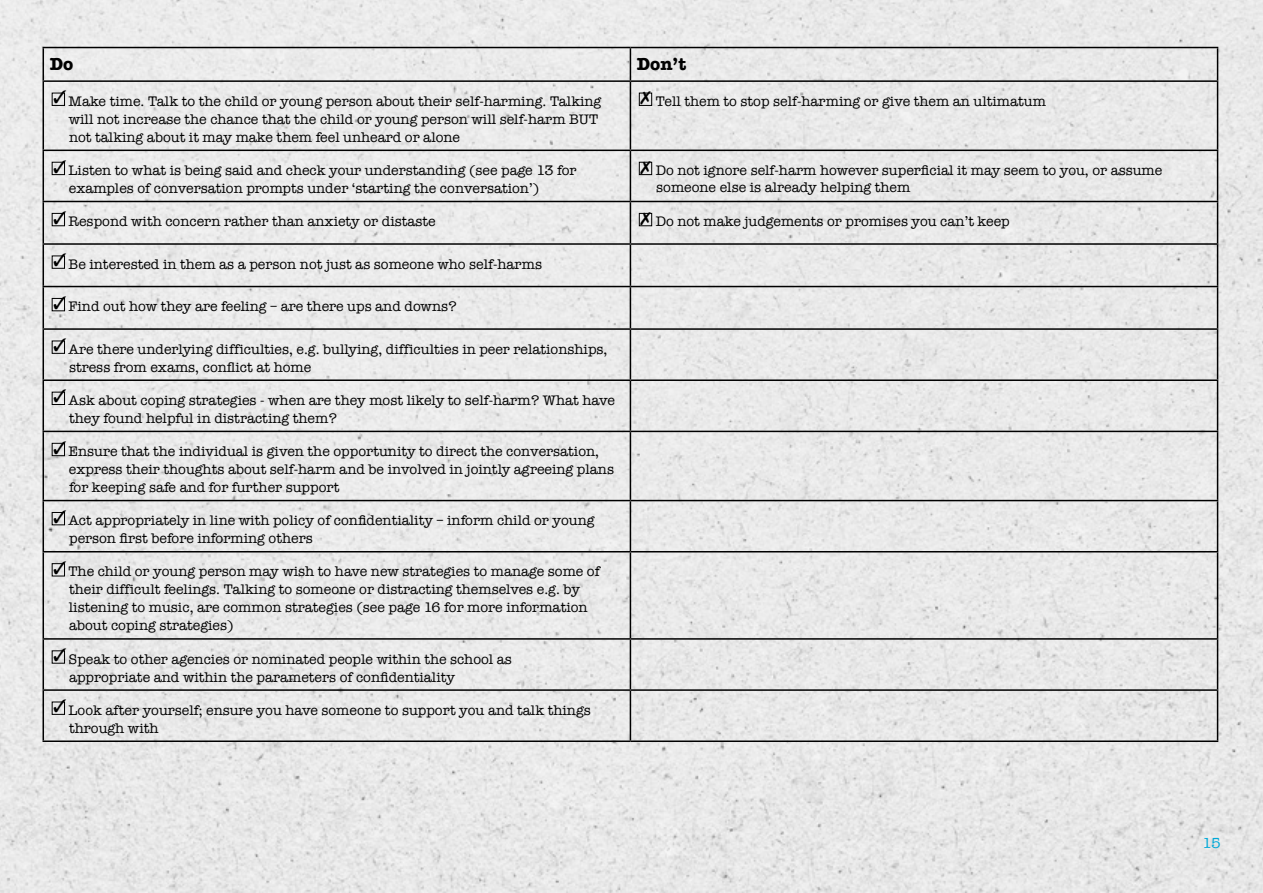
<style>
.page{position:relative;width:1263px;height:893px;background:#fff}
.page>*{position:absolute;margin:0;border:0;box-sizing:border-box;transform-origin:0 0}
.t1{font:700 18px "American Typewriter";color:#000}
.t2{font:15px "American Typewriter";color:#00a8d7}
.t3{font:14.25px/18px "American Typewriter";color:#000}
</style>
<div class="page">
<img style="left:0;top:0;width:1263px;height:893px">
<hr style="left:43px;top:47px;width:587px;height:1px;background:#000">
<hr style="left:43px;top:48px;width:1px;height:32px;background:#000">
<hr style="left:630px;top:47px;width:588px;height:1px;background:#000">
<hr style="left:630px;top:48px;width:1px;height:32px;background:#000">
<hr style="left:1217px;top:48px;width:1px;height:32px;background:#000">
<hr style="left:43px;top:80px;width:587px;height:2px;background:#000">
<hr style="left:43px;top:82px;width:1px;height:68px;background:#000">
<hr style="left:630px;top:80px;width:588px;height:2px;background:#000">
<hr style="left:630px;top:82px;width:1px;height:68px;background:#000">
<hr style="left:1217px;top:82px;width:1px;height:68px;background:#000">
<hr style="left:43px;top:150px;width:587px;height:1px;background:#000">
<hr style="left:43px;top:151px;width:1px;height:50px;background:#000">
<hr style="left:630px;top:150px;width:588px;height:1px;background:#000">
<hr style="left:630px;top:151px;width:1px;height:50px;background:#000">
<hr style="left:1217px;top:151px;width:1px;height:50px;background:#000">
<hr style="left:43px;top:201px;width:587px;height:1px;background:#000">
<hr style="left:43px;top:202px;width:1px;height:41px;background:#000">
<hr style="left:630px;top:201px;width:588px;height:1px;background:#000">
<hr style="left:630px;top:202px;width:1px;height:41px;background:#000">
<hr style="left:1217px;top:202px;width:1px;height:41px;background:#000">
<hr style="left:43px;top:243px;width:587px;height:2px;background:#000">
<hr style="left:43px;top:245px;width:1px;height:41px;background:#000">
<hr style="left:630px;top:243px;width:588px;height:2px;background:#000">
<hr style="left:630px;top:245px;width:1px;height:41px;background:#000">
<hr style="left:1217px;top:245px;width:1px;height:41px;background:#000">
<hr style="left:43px;top:286px;width:587px;height:1px;background:#000">
<hr style="left:43px;top:287px;width:1px;height:41px;background:#000">
<hr style="left:630px;top:286px;width:588px;height:1px;background:#000">
<hr style="left:630px;top:287px;width:1px;height:41px;background:#000">
<hr style="left:1217px;top:287px;width:1px;height:41px;background:#000">
<hr style="left:43px;top:328px;width:587px;height:2px;background:#000">
<hr style="left:43px;top:330px;width:1px;height:49px;background:#000">
<hr style="left:630px;top:328px;width:588px;height:2px;background:#000">
<hr style="left:630px;top:330px;width:1px;height:49px;background:#000">
<hr style="left:1217px;top:330px;width:1px;height:49px;background:#000">
<hr style="left:43px;top:379px;width:587px;height:2px;background:#000">
<hr style="left:43px;top:381px;width:1px;height:50px;background:#000">
<hr style="left:630px;top:379px;width:588px;height:2px;background:#000">
<hr style="left:630px;top:381px;width:1px;height:50px;background:#000">
<hr style="left:1217px;top:381px;width:1px;height:50px;background:#000">
<hr style="left:43px;top:431px;width:587px;height:1px;background:#000">
<hr style="left:43px;top:432px;width:1px;height:68px;background:#000">
<hr style="left:630px;top:431px;width:588px;height:1px;background:#000">
<hr style="left:630px;top:432px;width:1px;height:68px;background:#000">
<hr style="left:1217px;top:432px;width:1px;height:68px;background:#000">
<hr style="left:43px;top:500px;width:587px;height:1px;background:#000">
<hr style="left:43px;top:501px;width:1px;height:50px;background:#000">
<hr style="left:630px;top:500px;width:588px;height:1px;background:#000">
<hr style="left:630px;top:501px;width:1px;height:50px;background:#000">
<hr style="left:1217px;top:501px;width:1px;height:50px;background:#000">
<hr style="left:43px;top:551px;width:587px;height:1px;background:#000">
<hr style="left:43px;top:552px;width:1px;height:86px;background:#000">
<hr style="left:630px;top:551px;width:588px;height:1px;background:#000">
<hr style="left:630px;top:552px;width:1px;height:86px;background:#000">
<hr style="left:1217px;top:552px;width:1px;height:86px;background:#000">
<hr style="left:43px;top:638px;width:587px;height:2px;background:#000">
<hr style="left:43px;top:640px;width:1px;height:49px;background:#000">
<hr style="left:630px;top:638px;width:588px;height:2px;background:#000">
<hr style="left:630px;top:640px;width:1px;height:49px;background:#000">
<hr style="left:1217px;top:640px;width:1px;height:49px;background:#000">
<hr style="left:43px;top:689px;width:587px;height:2px;background:#000">
<hr style="left:43px;top:691px;width:1px;height:49px;background:#000">
<hr style="left:630px;top:689px;width:588px;height:2px;background:#000">
<hr style="left:630px;top:691px;width:1px;height:49px;background:#000">
<hr style="left:1217px;top:691px;width:1px;height:49px;background:#000">
<hr style="left:43px;top:740px;width:587px;height:2px;background:#000">
<hr style="left:630px;top:740px;width:588px;height:2px;background:#000">
<div style="left:52px;top:93px;width:13px;height:13px;border:1px solid #000"></div>
<div style="left:639px;top:93px;width:13px;height:13px;border:1px solid #000"></div>
<div style="left:52px;top:162px;width:13px;height:13px;border:1px solid #000"></div>
<div style="left:639px;top:162px;width:13px;height:13px;border:1px solid #000"></div>
<div style="left:52px;top:213px;width:13px;height:13px;border:1px solid #000"></div>
<div style="left:639px;top:213px;width:13px;height:13px;border:1px solid #000"></div>
<div style="left:52px;top:256px;width:13px;height:13px;border:1px solid #000"></div>
<div style="left:52px;top:298px;width:13px;height:13px;border:1px solid #000"></div>
<div style="left:52px;top:341px;width:13px;height:13px;border:1px solid #000"></div>
<div style="left:52px;top:392px;width:13px;height:13px;border:1px solid #000"></div>
<div style="left:52px;top:443px;width:13px;height:13px;border:1px solid #000"></div>
<div style="left:52px;top:512px;width:13px;height:13px;border:1px solid #000"></div>
<div style="left:52px;top:563px;width:13px;height:13px;border:1px solid #000"></div>
<div style="left:52px;top:650px;width:13px;height:14px;border:1px solid #000"></div>
<div style="left:52px;top:702px;width:13px;height:13px;border:1px solid #000"></div>
<p class="t1" style="left:50px;top:49px;width:25px">Do</p>
<p class="t1" style="left:637px;top:49px;width:51px">Don’t</p>
<p class="t3" style="left:69px;top:92px;width:534px;text-indent:-16px">✓Make time. Talk to the child or young person about their self-harming. Talking will not increase the chance that the child or young person will self-harm BUT not talking about it may make them feel unheard or alone</p>
<p class="t3" style="left:640px;top:92px;width:407px">✗ Tell them to stop self-harming or give them an ultimatum</p>
<p class="t3" style="left:69px;top:161px;width:509px;text-indent:-16px">✓Listen to what is being said and check your understanding (see page 13 for examples of conversation prompts under ‘starting the conversation’)</p>
<p class="t3" style="left:656px;top:161px;width:508px;line-height:17.2px;text-indent:-16px">✗ Do not ignore self-harm however superficial it may seem to you, or assume someone else is already helping them</p>
<p class="t3" style="left:53px;top:212px;width:384px">✓Respond with concern rather than anxiety or distaste</p>
<p class="t3" style="left:640px;top:212px;width:371px">✗ Do not make judgements or promises you can’t keep</p>
<p class="t3" style="left:53px;top:254px;width:490px">✓Be interested in them as a person not just as someone who self-harms</p>
<p class="t3" style="left:53px;top:297px;width:405px">✓Find out how they are feeling – are there ups and downs?</p>
<p class="t3" style="left:69px;top:339px;width:540px;text-indent:-16px">✓Are there underlying difficulties, e.g. bullying, difficulties in peer relationships, stress from exams, conflict at home</p>
<p class="t3" style="left:69px;top:391px;width:547px;text-indent:-16px">✓Ask about coping strategies - when are they most likely to self-harm? What have they found helpful in distracting them?</p>
<p class="t3" style="left:69px;top:442px;width:547px;text-indent:-16px">✓Ensure that the individual is given the opportunity to direct the conversation, express their thoughts about self-harm and be involved in jointly agreeing plans for keeping safe and for further support</p>
<p class="t3" style="left:69px;top:511px;width:527px;text-indent:-16px">✓Act appropriately in line with policy of confidentiality – inform child or young person first before informing others</p>
<p class="t3" style="left:69px;top:562px;width:532px;text-indent:-16px">✓The child or young person may wish to have new strategies to manage some of their difficult feelings. Talking to someone or distracting themselves e.g. by listening to music, are common strategies (see page 16 for more information about coping strategies)</p>
<p class="t3" style="left:69px;top:649px;width:444px;text-indent:-16px">✓Speak to other agencies or nominated people within the school as appropriate and within the parameters of confidentiality</p>
<p class="t3" style="left:69px;top:700px;width:523px;text-indent:-16px">✓Look after yourself; ensure you have someone to support you and talk things through with</p>
<p class="t2" style="left:1202px;top:832px;width:20px">15</p>
</div>
